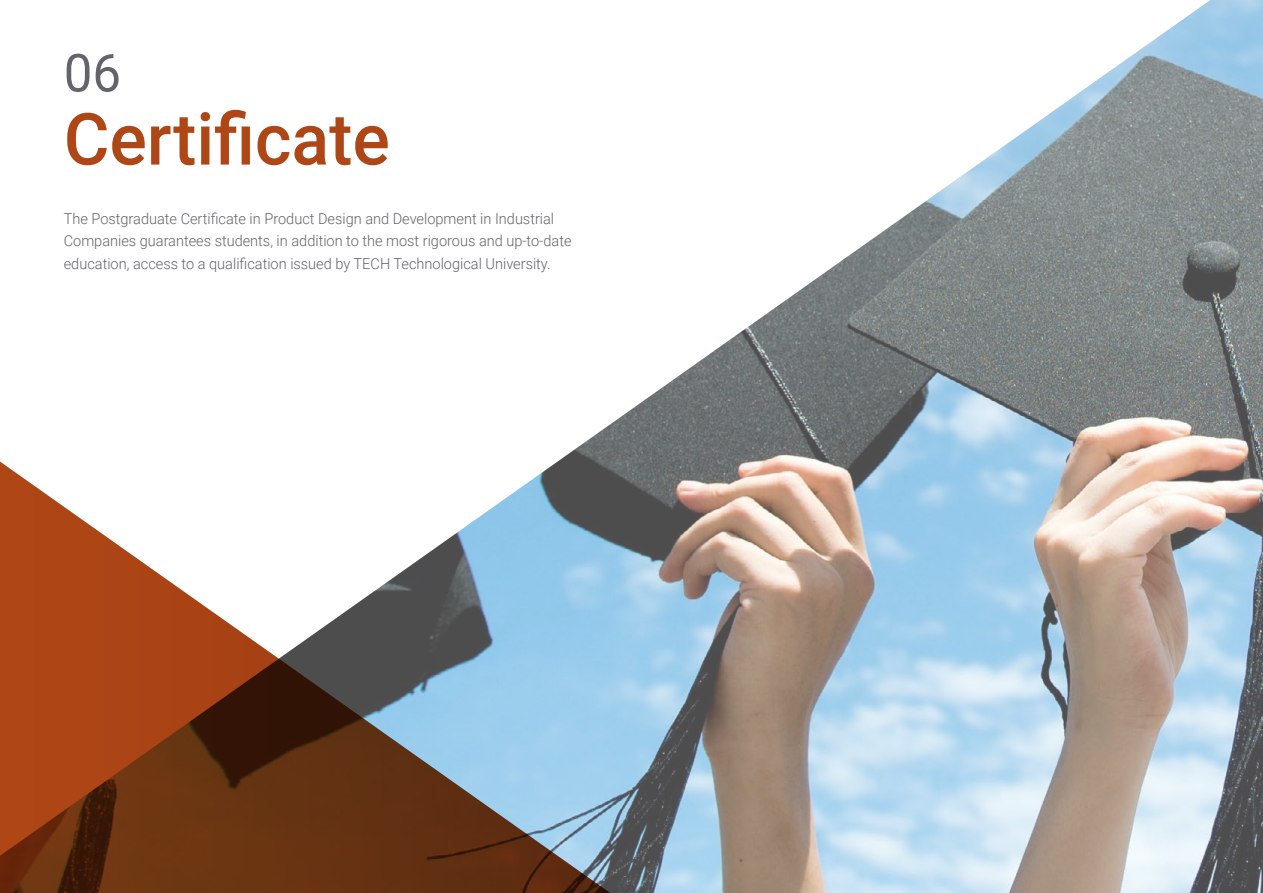
<style>
.page{position:relative;width:1263px;height:893px;background:#fff}
.page>*{position:absolute;margin:0;border:0;box-sizing:border-box;transform-origin:0 0}
.t1{font:500 72px "Roboto";color:#ae4615}
.t2{font:52.5px "Roboto";color:#61646a}
.t3{font:300 15px/22.5px "Roboto";color:#61646a}
</style>
<div class="page">
<img style="left:580px;top:0;width:683px;height:893px">
<svg style="left:0;top:446px;width:640px;height:447px"></svg>
<h2 class="t2" style="left:64px;top:36px;width:59px">06</h2>
<h1 class="t1" style="left:64px;top:89px;width:328px">Certificate</h1>
<p class="t3" style="left:64px;top:207px;width:509px">The Postgraduate Certificate in Product Design and Development in Industrial<br>Companies guarantees students, in addition to the most rigorous and up-to-date education, access to a qualification issued by TECH Technological University.</p>
</div>
